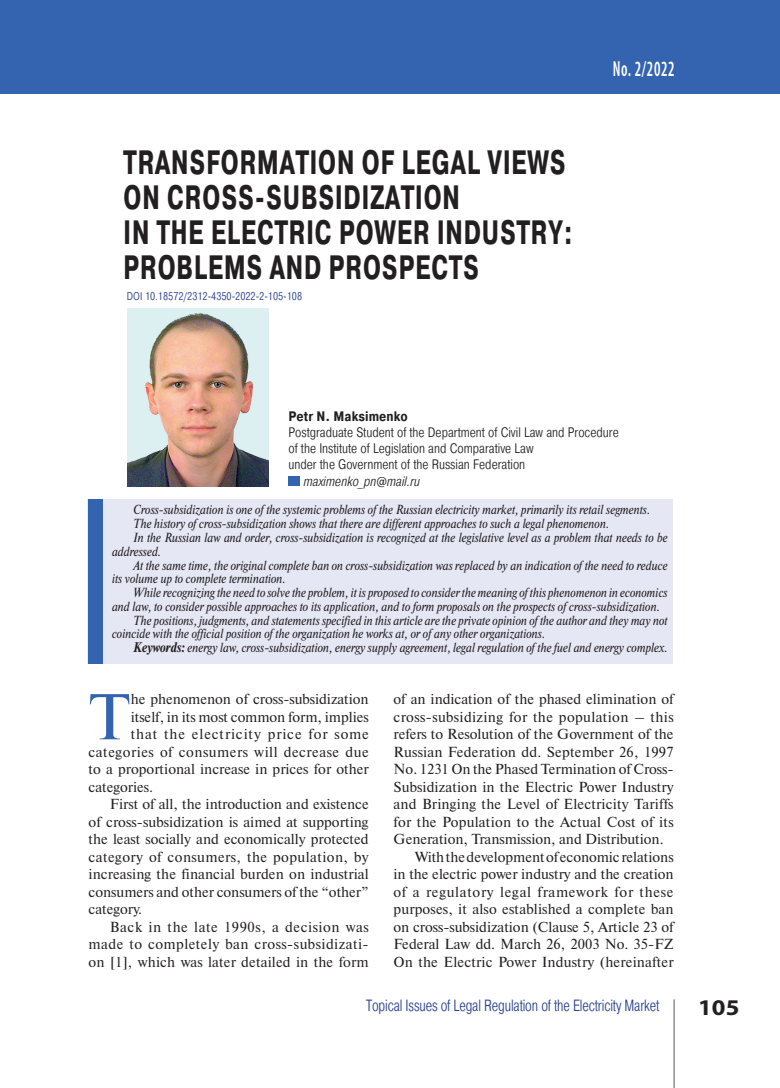
<style>
.page{position:relative;width:780px;height:1088px;background:#fff}
.page>*{position:absolute;margin:0;border:0;box-sizing:border-box;transform-origin:0 0}
.t1{font:64.5px "Newton C";color:#3463af}
.t2{font:700 33.75px/35px "Pragmatica Cond";letter-spacing:.01em;color:#231f20;scale:.82 1}
.t3{font:700 22.5px "Myriad Pro";color:#231f20;scale:1.1 1}
.t4{font:600 condensed 21.88px "Myriad Pro";letter-spacing:.04em;color:#fff;scale:.72 1}
.t5{font:300 16.25px "Pragmatica Cond";letter-spacing:-.01em;color:#253f8e;scale:.9 1}
.t6{font:14.5px "Newton C";letter-spacing:.005em;color:#231f20}
.t7{font:14.5px "Newton C";letter-spacing:.035em;color:#231f20}
.t8{font:14.5px "Newton C";letter-spacing:.025em;color:#231f20}
.t9{font:14.5px "Newton C";letter-spacing:.03em;color:#231f20}
.t10{font:14.5px "Newton C";letter-spacing:.05em;color:#231f20}
.t11{font:14.5px "Newton C";letter-spacing:.04em;color:#231f20}
.t12{font:14.5px "Newton C";letter-spacing:.06em;color:#231f20}
.t13{font:300 13.75px/16.1px "Pragmatica Cond";color:#231f20}
.t14{font:italic 300 13.75px "Pragmatica Cond";color:#231f20}
.t15{font:700 13.75px "Pragmatica Cond";color:#231f20}
.t16{font:italic 13.12px "Newton C";letter-spacing:-.01em;color:#231f20;scale:.9 1}
.t17{font:300 11.25px "Pragmatica Cond";color:#253f8e}
.s1{font-weight:700}
</style>
<div class="page">
<hr style="left:673px;top:999px;width:1px;height:89px;background:#57585a">
<div style="left:0;top:0;width:18px;height:94px;background:#3463af"></div>
<div style="left:18px;top:0;width:762px;height:94px;background:#3463af"></div>
<div style="left:288px;top:476px;width:12px;height:9px;background:#3463af"></div>
<div style="left:88px;top:499px;width:584px;height:164px;background:#e5e7f4"></div>
<div style="left:88px;top:499px;width:15px;height:164px;background:#3463af"></div>
<img style="left:127px;top:308px;width:142px;height:179px">
<h2 class="t2" style="left:123px;top:148px;width:550px">TRANSFORMATION OF LEGAL VIEWS<br>ON CROSS-SUBSIDIZATION<br>IN THE ELECTRIC POWER INDUSTRY:<br>PROBLEMS AND PROSPECTS</h2>
<p class="t17" style="left:127px;top:292px;width:177px">DOI 10.18572/2312-4350-2022-2-105-108</p>
<h3 class="t4" style="left:617px;top:56px;width:78px">№ 2/2022</h3>
<h3 class="t4" style="left:612px;top:56px;width:27px">No.</h3>
<p class="t15" style="left:288px;top:411px;width:121px">Petr N. Maksimenko</p>
<p class="t13" style="left:288px;top:425px;width:332px">Postgraduate Student of the Department of Civil Law and Procedure of the Institute of Legislation and Comparative Law<br>under the Government of the Russian Federation</p>
<p class="t14" style="left:303px;top:476px;width:118px">maximenko_pn@mail.ru</p>
<p class="t16" style="left:133px;top:505px;width:576px">Cross-subsidization is one of the systemic problems of the Russian electricity market, primarily its retail segments.</p>
<p class="t16" style="left:133px;top:519px;width:531px">The history of cross-subsidization shows that there are different approaches to such a legal phenomenon.</p>
<p class="t16" style="left:133px;top:533px;width:595px">In the Russian law and order, cross-subsidization is recognized at the legislative level as a problem that needs to be</p>
<p class="t16" style="left:112px;top:546px;width:57px">addressed.</p>
<p class="t16" style="left:133px;top:560px;width:595px">At the same time, the original complete ban on cross-subsidization was replaced by an indication of the need to reduce</p>
<p class="t16" style="left:112px;top:574px;width:195px">its volume up to complete termination.</p>
<p class="t16" style="left:133px;top:588px;width:595px">While recognizing the need to solve the problem, it is proposed to consider the meaning of this phenomenon in economics</p>
<p class="t16" style="left:112px;top:601px;width:611px">and law, to consider possible approaches to its application, and to form proposals on the prospects of cross-subsidization.</p>
<p class="t16" style="left:133px;top:615px;width:595px">The positions, judgments, and statements specified in this article are the private opinion of the author and they may not</p>
<p class="t16" style="left:112px;top:629px;width:483px">coincide with the official position of the organization he works at, or of any other organizations.</p>
<p class="t16" style="left:133px;top:643px;width:596px"><span class="s1">Keywords:</span> energy law, cross-subsidization, energy supply agreement, legal regulation of the fuel and energy complex.</p>
<h1 class="t1" style="left:89px;top:694px;width:44px">T</h1>
<p class="t6" style="left:131px;top:694px;width:239px">he phenomenon of cross-subsidization</p>
<p class="t6" style="left:131px;top:712px;width:239px">itself, in its most common form, implies</p>
<p class="t12" style="left:131px;top:729px;width:239px">that the electricity price for some</p>
<p class="t7" style="left:89px;top:747px;width:281px">categories of consumers will decrease due</p>
<p class="t6" style="left:89px;top:764px;width:281px">to a proportional increase in prices for other</p>
<p class="t6" style="left:89px;top:782px;width:66px">categories.</p>
<p class="t6" style="left:110px;top:799px;width:260px">First of all, the introduction and existence</p>
<p class="t6" style="left:89px;top:817px;width:281px">of cross-subsidization is aimed at supporting</p>
<p class="t6" style="left:89px;top:834px;width:281px">the least socially and economically protected</p>
<p class="t9" style="left:89px;top:852px;width:281px">category of consumers, the population, by</p>
<p class="t6" style="left:89px;top:869px;width:281px">increasing the financial burden on industrial</p>
<p class="t6" style="left:89px;top:887px;width:281px">consumers and other consumers of the “other”</p>
<p class="t6" style="left:89px;top:904px;width:55px">category.</p>
<p class="t11" style="left:110px;top:922px;width:260px">Back in the late 1990s, a decision was</p>
<p class="t7" style="left:89px;top:939px;width:281px">made to completely ban cross-subsidizati-</p>
<p class="t6" style="left:89px;top:957px;width:281px">on [1], which was later detailed in the form</p>
<p class="t6" style="left:393px;top:694px;width:281px">of an indication of the phased elimination of</p>
<p class="t8" style="left:393px;top:712px;width:281px">cross-subsidizing for the population – this</p>
<p class="t6" style="left:393px;top:729px;width:281px">refers to Resolution of the Government of the</p>
<p class="t6" style="left:393px;top:747px;width:281px">Russian Federation dd. September 26, 1997</p>
<p class="t6" style="left:393px;top:764px;width:281px">No. 1231 On the Phased Termination of Cross-</p>
<p class="t6" style="left:393px;top:782px;width:281px">Subsidization in the Electric Power Industry</p>
<p class="t6" style="left:393px;top:799px;width:281px">and Bringing the Level of Electricity Tariffs</p>
<p class="t6" style="left:393px;top:817px;width:281px">for the Population to the Actual Cost of its</p>
<p class="t6" style="left:393px;top:834px;width:272px">Generation, Transmission, and Distribution.</p>
<p class="t6" style="left:415px;top:852px;width:260px">With the development of economic relations</p>
<p class="t6" style="left:393px;top:869px;width:281px">in the electric power industry and the creation</p>
<p class="t10" style="left:393px;top:887px;width:281px">of a regulatory legal framework for these</p>
<p class="t6" style="left:393px;top:904px;width:281px">purposes, it also established a complete ban</p>
<p class="t6" style="left:393px;top:922px;width:281px">on cross-subsidization (Clause 5, Article 23 of</p>
<p class="t6" style="left:393px;top:939px;width:281px">Federal Law dd. March 26, 2003 No. 35-FZ</p>
<p class="t6" style="left:393px;top:957px;width:281px">On the Electric Power Industry (hereinafter</p>
<p class="t5" style="left:366px;top:999px;width:327px">Topical Issues of Legal Regulation of the Electricity Market</p>
<h3 class="t3" style="left:698px;top:993px;width:39px">105</h3>
</div>
